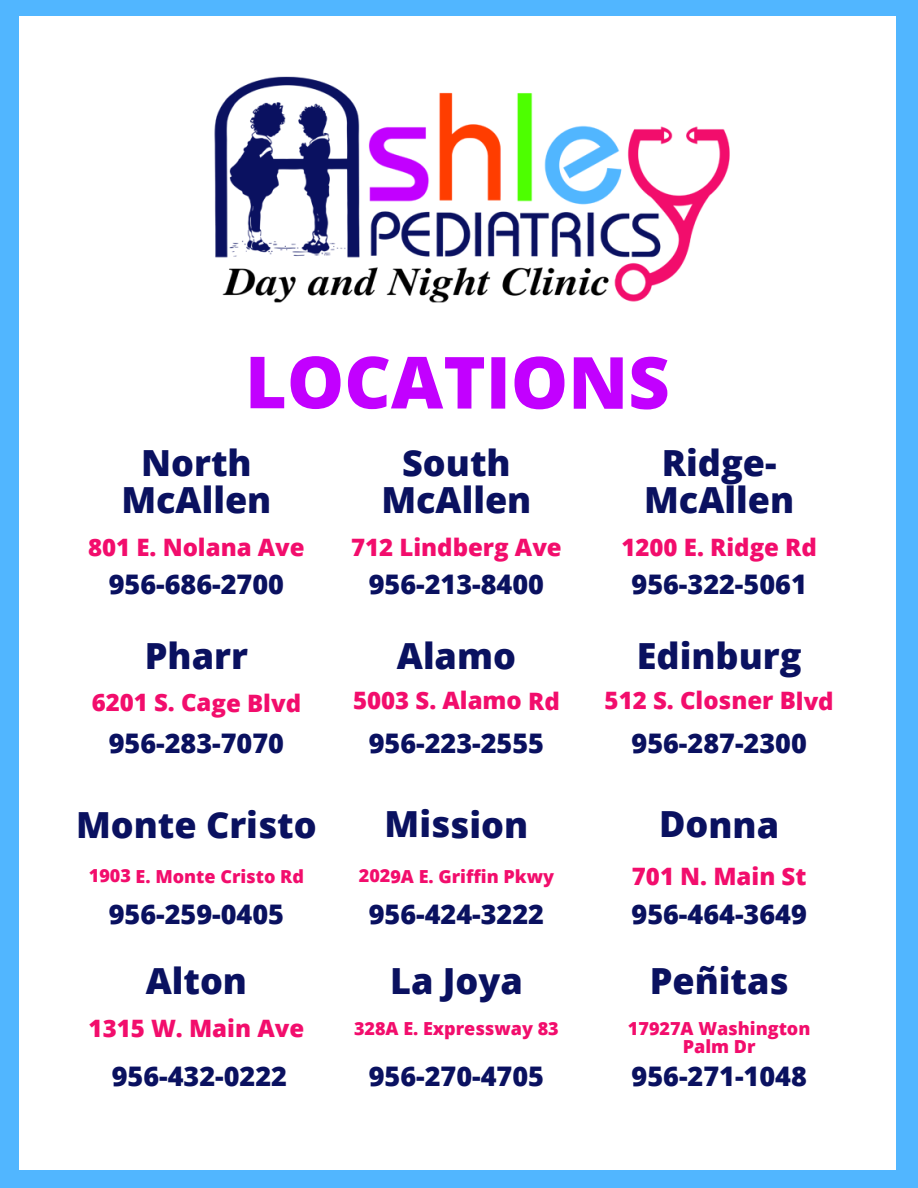
<style>
.page{position:relative;width:918px;height:1188px;background:#51b6ff}
.page>*{position:absolute;margin:0;border:0;box-sizing:border-box;transform-origin:0 0}
.t1{font:800 72px "Open Sans";color:#c200ff}
.t2{font:800 36px/37.2px "Open Sans";color:#0a1160;text-align:center}
.t3{font:800 27px "Open Sans";color:#0a1160}
.t4{font:800 24px "Open Sans";color:#f20d6c}
.t5{font:800 18px/17.7px "Open Sans";color:#f20d6c;text-align:center}
</style>
<div class="page">
<div style="left:19px;top:17px;width:877px;height:1153px;background:#fff"></div>
<img style="left:214px;top:76px;width:516px;height:227px">
<h1 class="t1" style="left:245px;top:332px;width:426px">LOCATIONS</h1>
<h2 class="t2" style="left:121px;top:443px;width:151px">North<br>McAllen</h2>
<p class="t4" style="left:88px;top:530px;width:218px">801 E. Nolana Ave</p>
<p class="t3" style="left:109px;top:565px;width:177px">956-686-2700</p>
<h2 class="t2" style="left:644px;top:443px;width:151px">Ridge-<br>McAllen</h2>
<h2 class="t2" style="left:381px;top:443px;width:151px">South<br>McAllen</h2>
<p class="t4" style="left:351px;top:530px;width:212px">712 Lindberg Ave</p>
<p class="t4" style="left:621px;top:530px;width:197px">1200 E. Ridge Rd</p>
<p class="t3" style="left:369px;top:565px;width:177px">956-213-8400</p>
<p class="t3" style="left:632px;top:565px;width:177px">956-322-5061</p>
<h2 class="t2" style="left:145px;top:637px;width:105px">Pharr</h2>
<h2 class="t2" style="left:397px;top:636px;width:121px">Alamo</h2>
<h2 class="t2" style="left:637px;top:637px;width:166px">Edinburg</h2>
<p class="t4" style="left:92px;top:686px;width:211px">6201 S. Cage Blvd</p>
<p class="t4" style="left:353px;top:684px;width:208px">5003 S. Alamo Rd</p>
<p class="t4" style="left:605px;top:684px;width:231px">512 S. Closner Blvd</p>
<p class="t3" style="left:109px;top:724px;width:177px">956-283-7070</p>
<p class="t3" style="left:369px;top:724px;width:177px">956-223-2555</p>
<p class="t3" style="left:632px;top:724px;width:177px">956-287-2300</p>
<h2 class="t2" style="left:76px;top:806px;width:242px">Monte Cristo</h2>
<h2 class="t2" style="left:385px;top:805px;width:145px">Mission</h2>
<h2 class="t2" style="left:659px;top:805px;width:122px">Donna</h2>
<p class="t5" style="left:89px;top:867px;width:217px">1903 E. Monte Cristo Rd</p>
<p class="t5" style="left:359px;top:867px;width:197px">2029A E. Griffin Pkwy</p>
<p class="t4" style="left:632px;top:859px;width:176px">701 N. Main St</p>
<p class="t3" style="left:109px;top:895px;width:177px">956-259-0405</p>
<p class="t3" style="left:369px;top:895px;width:177px">956-424-3222</p>
<p class="t3" style="left:632px;top:895px;width:177px">956-464-3649</p>
<h2 class="t2" style="left:146px;top:962px;width:103px">Alton</h2>
<h2 class="t2" style="left:390px;top:962px;width:134px">La Joya</h2>
<h2 class="t2" style="left:650px;top:962px;width:141px">Peñitas</h2>
<p class="t4" style="left:89px;top:1012px;width:217px">1315 W. Main Ave</p>
<p class="t5" style="left:354px;top:1019px;width:206px">328A E. Expressway 83</p>
<p class="t5" style="left:628px;top:1019px;width:184px">17927A Washington<br>Palm Dr</p>
<p class="t3" style="left:112px;top:1057px;width:177px">956-432-0222</p>
<p class="t3" style="left:369px;top:1057px;width:177px">956-270-4705</p>
<p class="t3" style="left:632px;top:1057px;width:177px">956-271-1048</p>
</div>
